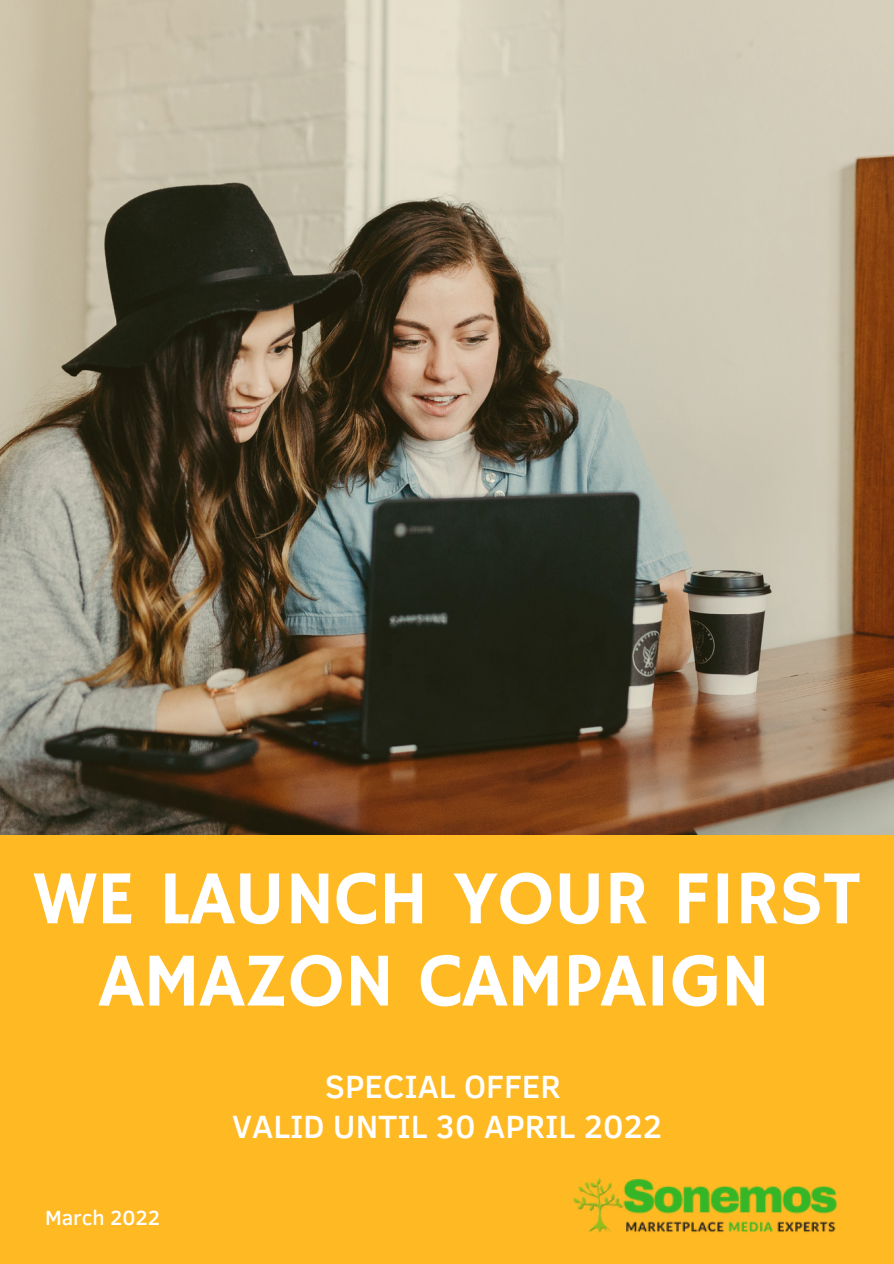
<style>
.page{position:relative;width:894px;height:1264px;background:#fff}
.page>*{position:absolute;margin:0;border:0;box-sizing:border-box;transform-origin:0 0}
.t1{font:76.5px/82.2px "Hammersmith One";letter-spacing:-.01em;color:#fff;text-align:center}
.t2{font:500 33px "Clear Sans";color:#fff}
.t3{font:500 21px "Clear Sans";color:#fff}
</style>
<div class="page">
<div style="left:0;top:0;width:893px;height:1263px;background:#ffb923"></div>
<img style="left:0;top:0;width:893px;height:834px">
<img style="left:573px;top:1178px;width:264px;height:55px">
<p class="t1" style="left:33px;top:861px;width:828px">WE LAUNCH YOUR FIRST<br>AMAZON CAMPAIGN</p>
<p class="t3" style="left:45px;top:1201px;width:116px">March 2022</p>
<p class="t2" style="left:325px;top:1062px;width:237px">SPECIAL OFFER</p>
<p class="t2" style="left:232px;top:1102px;width:431px">VALID UNTIL 30 APRIL 2022</p>
</div>
